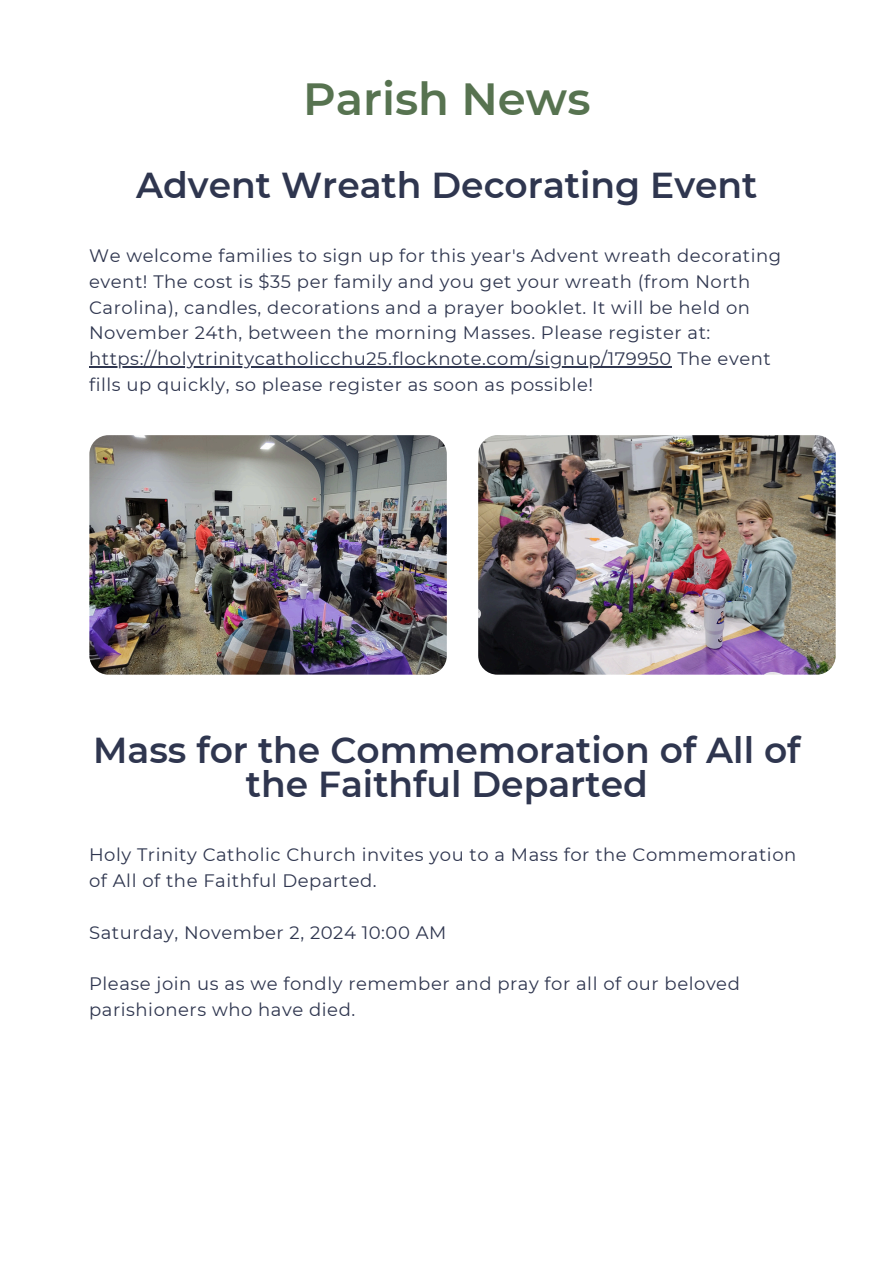
<style>
.page{position:relative;width:894px;height:1264px;background:#fff}
.page>*{position:absolute;margin:0;border:0;box-sizing:border-box;transform-origin:0 0}
.t1{font:600 45px "Montserrat";color:#577350}
.t2{font:600 36px/34.8px "Montserrat";color:#2f364f;text-align:center}
.t3{font:18px/25.8px "Montserrat";letter-spacing:.03em;color:#2f364f}
</style>
<div class="page">
<img style="left:89px;top:435px;width:357px;height:239px;border-radius:19px">
<hr style="left:89px;top:366px;width:583px;height:1px;background:#2f364f">
<img style="left:478px;top:435px;width:357px;height:239px;border-radius:19px">
<h2 class="t1" style="left:303px;top:71px;width:289px">Parish News</h2>
<h2 class="t2" style="left:136px;top:168px;width:622px">Advent Wreath Decorating Event</h2>
<p class="t3" style="left:89px;top:242px;width:693px">We welcome families to sign up for this year's Advent wreath decorating event! The cost is $35 per family and you get your wreath (from North Carolina), candles, decorations and a prayer booklet. It will be held on November 24th, between the morning Masses. Please register at:</p>
<p class="t3" style="left:89px;top:346px;width:683px">https://holytrinitycatholicchu25.flocknote.com/signup/179950 The event fills up quickly, so please register as soon as possible!</p>
<h2 class="t2" style="left:93px;top:732px;width:708px">Mass for the Commemoration of All of the Faithful Departed</h2>
<p class="t3" style="left:89px;top:841px;width:708px">Holy Trinity Catholic Church invites you to a Mass for the Commemoration of All of the Faithful Departed.</p>
<p class="t3" style="left:89px;top:919px;width:359px">Saturday, November 2, 2024 10:00 AM</p>
<h3 class="t3" style="left:89px;top:971px;width:652px">Please join us as we fondly remember and pray for all of our beloved parishioners who have died.</h3>
</div>
